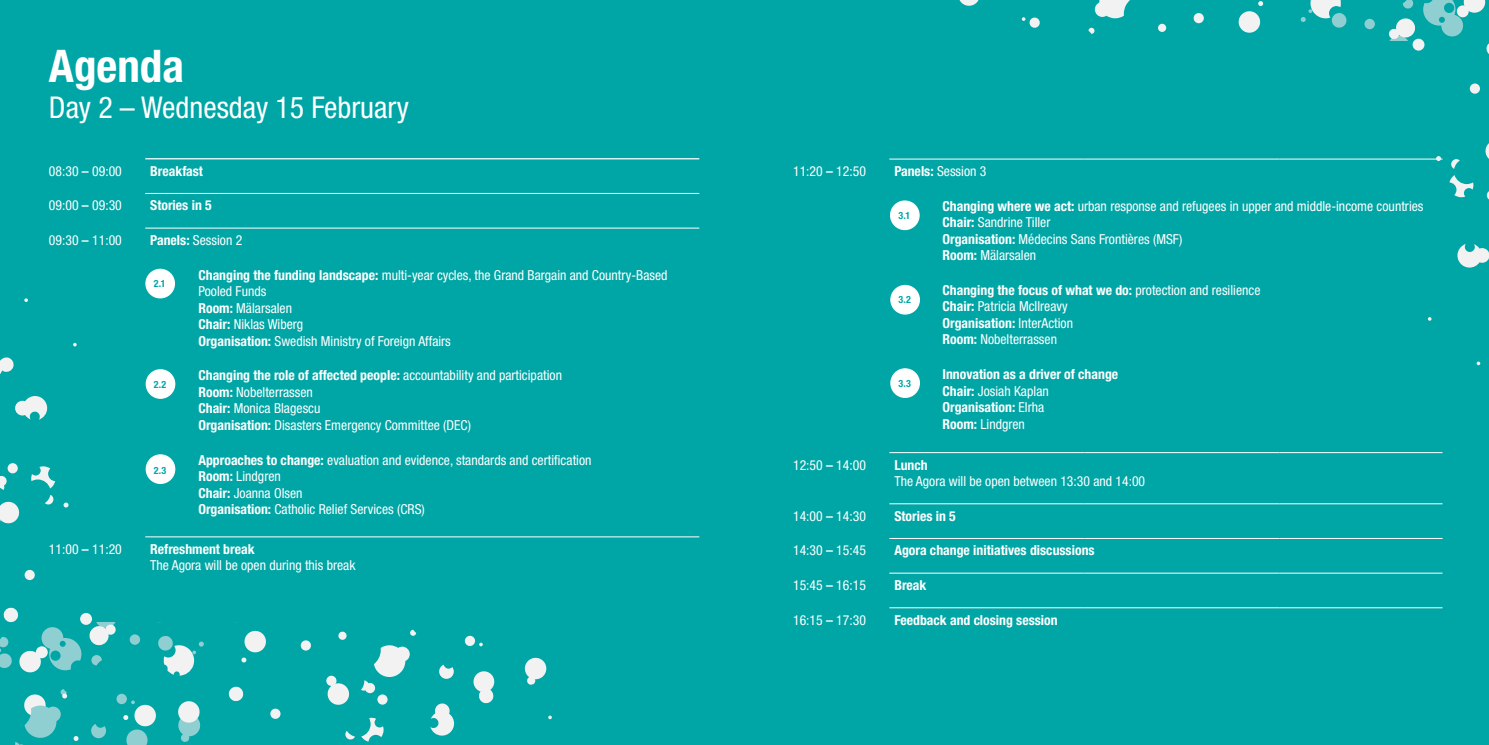
<style>
.page{position:relative;width:1489px;height:745px;background:#fff}
.page>*{position:absolute;margin:0;border:0;box-sizing:border-box;transform-origin:0 0}
.t1{font:700 condensed 45px "Helvetica Neue LT Std";color:#fff}
.t2{font:condensed 30px "Helvetica Neue LT Std";color:#fff}
.t3{font:condensed 13.75px/16.5px "Helvetica Neue LT Std";color:#fff}
.t4{font:700 condensed 13.75px/16.5px "Helvetica Neue LT Std";color:#fff}
.t5{font:700 condensed 10px "Helvetica Neue LT Std";color:#00a6a6}
.s1{font-weight:500}
.s2{font-weight:700}
.s3{font-weight:400}
</style>
<div class="page">
<div style="left:0;top:0;width:1488px;height:744px;background:#00a6a6"></div>
<hr style="left:145px;top:228px;width:554px;height:1px;background:#fff">
<hr style="left:145px;top:536px;width:554px;height:1px;background:#fff">
<hr style="left:145px;top:193px;width:554px;height:1px;background:#fff">
<hr style="left:145px;top:158px;width:554px;height:1px;background:#fff">
<hr style="left:889px;top:452px;width:195px;height:1px;background:#fff">
<hr style="left:1084px;top:452px;width:195px;height:1px;background:#fff">
<hr style="left:1279px;top:452px;width:163px;height:1px;background:#fff">
<hr style="left:889px;top:159px;width:195px;height:1px;background:#fff">
<hr style="left:889px;top:503px;width:195px;height:1px;background:#fff">
<hr style="left:1084px;top:503px;width:195px;height:1px;background:#fff">
<hr style="left:1279px;top:503px;width:163px;height:1px;background:#fff">
<hr style="left:889px;top:538px;width:195px;height:1px;background:#fff">
<hr style="left:1084px;top:538px;width:195px;height:1px;background:#fff">
<hr style="left:1279px;top:538px;width:163px;height:1px;background:#fff">
<hr style="left:889px;top:572px;width:195px;height:1px;background:#fff">
<hr style="left:1084px;top:572px;width:195px;height:1px;background:#fff">
<hr style="left:1279px;top:572px;width:163px;height:1px;background:#fff">
<hr style="left:889px;top:607px;width:195px;height:1px;background:#fff">
<hr style="left:1084px;top:607px;width:195px;height:1px;background:#fff">
<hr style="left:1279px;top:607px;width:163px;height:1px;background:#fff">
<svg style="left:228px;top:622px;width:324px;height:120px"></svg>
<div style="left:301px;top:640px;width:10px;height:10px;background:#f2f2f2;border-radius:50%"></div>
<svg style="left:472px;top:669px;width:23px;height:34px"></svg>
<svg style="left:0;top:292px;width:213px;height:452px"></svg>
<div style="left:146px;top:269px;width:28px;height:28px;background:#fff;border-radius:50%"></div>
<div style="left:145px;top:268px;width:30px;height:30px;border:1px solid #fff;border-radius:50%"></div>
<div style="left:146px;top:369px;width:29px;height:29px;background:#fff;border-radius:50%"></div>
<div style="left:146px;top:369px;width:29px;height:29px;border:1px solid #fff;border-radius:50%"></div>
<div style="left:146px;top:454px;width:29px;height:29px;background:#fff;border-radius:50%"></div>
<div style="left:146px;top:454px;width:29px;height:29px;border:1px solid #fff;border-radius:50%"></div>
<div style="left:890px;top:201px;width:29px;height:28px;background:#fff;border-radius:50%"></div>
<div style="left:890px;top:200px;width:29px;height:30px;border:1px solid #fff;border-radius:50%"></div>
<div style="left:890px;top:285px;width:29px;height:29px;background:#fff;border-radius:50%"></div>
<div style="left:890px;top:285px;width:29px;height:29px;border:1px solid #fff;border-radius:50%"></div>
<div style="left:890px;top:368px;width:29px;height:29px;background:#fff;border-radius:50%"></div>
<div style="left:890px;top:368px;width:29px;height:29px;border:1px solid #fff;border-radius:50%"></div>
<svg style="left:939px;top:0;width:549px;height:366px"></svg>
<div style="left:1193px;top:13px;width:10px;height:10px;background:#f2f2f2;border-radius:50%"></div>
<div style="left:1456px;top:5px;width:12px;height:12px;background:#f2f2f2;border-radius:50%"></div>
<h1 class="t1" style="left:49px;top:38px;width:136px">Agenda</h1>
<h2 class="t2" style="left:49px;top:90px;width:361px">Day 2 – Wednesday 15 February</h2>
<p class="t3" style="left:49px;top:162px;width:74px">08:30 <span class="s1">–</span> 09:00</p>
<p class="t4" style="left:150px;top:162px;width:54px">Breakfast</p>
<p class="t3" style="left:49px;top:197px;width:74px">09:00 <span class="s1">–</span> 09:30</p>
<p class="t4" style="left:150px;top:197px;width:63px">Stories in 5</p>
<p class="t3" style="left:49px;top:232px;width:74px">09:30 <span class="s1">–</span> 11:00</p>
<p class="t3" style="left:150px;top:232px;width:94px"><span class="s2">Panels:</span> Session 2</p>
<p class="t3" style="left:198px;top:266px;width:470px"><span class="s2">Changing the funding landscape:</span> multi-year cycles, the Grand Bargain and Country-Based Pooled Funds<br><span class="s2">Room:</span> Mälarsalen<br><span class="s2">Chair:</span> Niklas Wiberg<br><span class="s2">Organisation:</span> Swedish Ministry of Foreign Affairs</p>
<p class="t3" style="left:198px;top:367px;width:365px"><span class="s2">Changing the role of affected people:</span> accountability and participation <span class="s2">Room:</span> Nobelterrassen<br><span class="s2">Chair:</span> Monica Blagescu<br><span class="s2">Organisation:</span> Disasters Emergency Committee (DEC)</p>
<p class="t3" style="left:198px;top:451px;width:394px"><span class="s2">Approaches to change:</span> evaluation and evidence, standards and certification <span class="s2">Room:</span> Lindgren<br><span class="s2">Chair:</span> Joanna Olsen<br><span class="s2">Organisation:</span> Catholic Relief Services (CRS)</p>
<p class="t3" style="left:49px;top:540px;width:74px">11:00 <span class="s1">–</span> 11:20</p>
<p class="t4" style="left:150px;top:540px;width:106px">Refreshment break</p>
<p class="t3" style="left:150px;top:556px;width:207px">The Agora will be open during this break</p>
<p class="t5" style="left:154px;top:277px;width:13px">2.1</p>
<p class="t5" style="left:154px;top:377px;width:14px">2.2</p>
<p class="t5" style="left:154px;top:464px;width:14px">2.3</p>
<p class="t3" style="left:793px;top:163px;width:74px">11:20 <span class="s1">–</span> 12:50</p>
<p class="t3" style="left:894px;top:163px;width:94px"><span class="s2">Panels:</span> Session 3</p>
<p class="t3" style="left:942px;top:197px;width:482px"><span class="s2">Changing where we act:</span> urban response and refugees in upper and middle-income countries <span class="s2">Chair:</span> Sandrine Tiller<br><span class="s2">Organisation:</span> Médecins Sans Frontières (MSF)<br><span class="s2">Room:</span> Mälarsalen</p>
<p class="t3" style="left:942px;top:281px;width:319px"><span class="s2">Changing the focus of what we do:</span> protection and resilience <span class="s2">Chair:</span> Patricia McIlreavy<br><span class="s2">Organisation:</span> InterAction<br><span class="s2">Room:</span> Nobelterrassen</p>
<p class="t4" style="left:942px;top:365px;width:177px">Innovation as a driver of change<br>Chair: <span class="s3">Josiah Kaplan<br></span>Organisation: <span class="s3">Elrha<br></span>Room: <span class="s3">Lindgren</span></p>
<p class="t3" style="left:793px;top:456px;width:74px">12:50 <span class="s1">–</span> 14:00</p>
<p class="t4" style="left:894px;top:456px;width:35px">Lunch</p>
<p class="t3" style="left:894px;top:472px;width:252px">The Agora will be open between 13:30 and 14:00</p>
<p class="t3" style="left:793px;top:507px;width:74px">14:00 <span class="s1">–</span> 14:30</p>
<p class="t4" style="left:894px;top:507px;width:63px">Stories in 5</p>
<p class="t3" style="left:793px;top:542px;width:74px">14:30 <span class="s1">–</span> 15:45</p>
<p class="t4" style="left:894px;top:541px;width:202px">Agora change initiatives discussions</p>
<p class="t3" style="left:793px;top:576px;width:74px">15:45 <span class="s1">–</span> 16:15</p>
<p class="t4" style="left:894px;top:576px;width:34px">Break</p>
<p class="t3" style="left:793px;top:611px;width:74px">16:15 <span class="s1">–</span> 17:30</p>
<p class="t4" style="left:894px;top:611px;width:165px">Feedback and closing session</p>
<p class="t5" style="left:898px;top:209px;width:13px">3.1</p>
<p class="t5" style="left:898px;top:293px;width:14px">3.2</p>
<p class="t5" style="left:898px;top:377px;width:14px">3.3</p>
</div>
